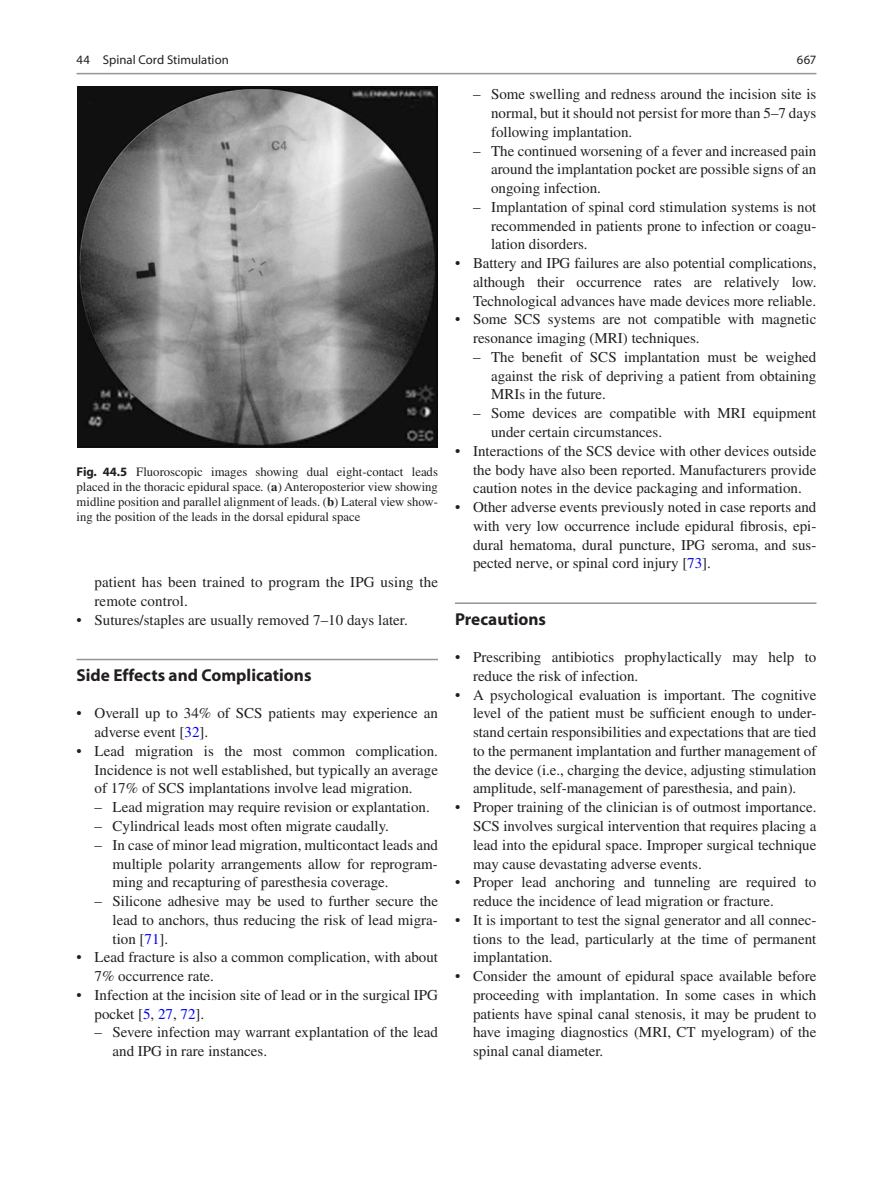
<style>
.page{position:relative;width:893px;height:1187px;background:#fff}
.page>*{position:absolute;margin:0;border:0;box-sizing:border-box;transform-origin:0 0}
.t1{font:700 17.25px "Ylhdln Myriad";color:#231f20}
.t2{font:15px/18.8px "Qsdjdp Times";color:#231f20;text-align:justify}
.t3{font:12.75px/15px "Qsdjdp Times";color:#231f20;text-align:justify}
.t4{font:12.75px "Fmckxy Myriad";letter-spacing:.005em;color:#231f20}
.t5{font:12.75px "Qkkfdf Myriad";color:#231f20}
.s1{font-family:"Ylhdln Myriad";font-weight:700}
.s2{font-family:"Yxmsph Times";font-style:italic}
.s3{font-family:"Qjrkfs Times";font-weight:700}
.s4{color:#0000fa}
</style>
<div class="page">
<hr style="left:77px;top:658px;width:361px;height:2px;background:#939598">
<hr style="left:455px;top:602px;width:361px;height:2px;background:#939598">
<img style="left:77px;top:87px;width:360px;height:360px">
<hr style="left:77px;top:73px;width:739px;height:1px;background:#939598">
<p class="t4" style="left:77px;top:54px;width:154px">44 Spinal Cord Stimulation</p>
<p class="t3" style="left:77px;top:464px;width:363px"><span class="s1">Fig. 44.5</span> Fluoroscopic images showing dual eight-contact leads placed in the thoracic epidural space<span class="s2">.</span> (<span class="s3">a</span>) Anteroposterior view showing midline position and parallel alignment of leads. (<span class="s3">b</span>) Lateral view show&shy;ing the position of the leads in the dorsal epidural space</p>
<p class="t2" style="left:95px;top:572px;width:345px">patient has been trained to program the IPG using the remote control.</p>
<p class="t2" style="left:77px;top:610px;width:333px">• Sutures/staples are usually removed 7–10 days later.</p>
<p class="t1" style="left:77px;top:666px;width:236px">Side Effects and Complications</p>
<p class="t2" style="left:95px;top:704px;width:345px;text-indent:-18px">• Overall up to 34% of SCS patients may experience an adverse event [<span class="s4">32</span>].</p>
<p class="t2" style="left:95px;top:741px;width:345px;text-indent:-18px">• Lead migration is the most common complication.<br>Incidence is not well established, but typically an average of 17% of SCS implantations involve lead migration.</p>
<p class="t2" style="left:95px;top:797px;width:337px">– Lead migration may require revision or explantation.</p>
<p class="t2" style="left:95px;top:816px;width:296px">– Cylindrical leads most often migrate caudally.</p>
<p class="t2" style="left:113px;top:835px;width:327px;text-indent:-18px">– In case of minor lead migration, multicontact leads and multiple polarity arrangements allow for reprogram&shy;ming and recapturing of paresthesia coverage.</p>
<p class="t2" style="left:113px;top:891px;width:327px;text-indent:-18px">– Silicone adhesive may be used to further secure the lead to anchors, thus reducing the risk of lead migra&shy;tion [<span class="s4">71</span>].</p>
<p class="t2" style="left:95px;top:947px;width:345px;text-indent:-18px">• Lead fracture is also a common complication, with about<br>7% occurrence rate.</p>
<p class="t2" style="left:95px;top:985px;width:345px;text-indent:-18px">• Infection at the incision site of lead or in the surgical IPG pocket [<span class="s4">5</span>, <span class="s4">27</span>, <span class="s4">72</span>].</p>
<p class="t2" style="left:113px;top:1022px;width:327px;text-indent:-18px">– Severe infection may warrant explantation of the lead and IPG in rare instances.</p>
<p class="t5" style="left:797px;top:54px;width:21px">667</p>
<p class="t2" style="left:491px;top:85px;width:327px;text-indent:-18px">– Some swelling and redness around the incision site is normal, but it should not persist for more than 5–7 days following implantation.</p>
<p class="t2" style="left:491px;top:141px;width:327px;text-indent:-18px">– The continued worsening of a fever and increased pain around the implantation pocket are possible signs of an ongoing infection.</p>
<p class="t2" style="left:491px;top:197px;width:327px;text-indent:-18px">– Implantation of spinal cord stimulation systems is not recommended in patients prone to infection or coagu&shy;lation disorders.</p>
<p class="t2" style="left:473px;top:254px;width:345px;text-indent:-18px">• Battery and IPG failures are also potential complications, although their occurrence rates are relatively low.<br>Technological advances have made devices more reliable.</p>
<p class="t2" style="left:473px;top:310px;width:345px;text-indent:-18px">• Some SCS systems are not compatible with magnetic resonance imaging (MRI) techniques.</p>
<p class="t2" style="left:491px;top:347px;width:327px;text-indent:-18px">– The benefit of SCS implantation must be weighed against the risk of depriving a patient from obtaining MRIs in the future.</p>
<p class="t2" style="left:491px;top:404px;width:327px;text-indent:-18px">– Some devices are compatible with MRI equipment under certain circumstances.</p>
<p class="t2" style="left:473px;top:441px;width:345px;text-indent:-18px">• Interactions of the SCS device with other devices outside the body have also been reported. Manufacturers provide caution notes in the device packaging and information.</p>
<p class="t2" style="left:473px;top:497px;width:345px;text-indent:-18px">• Other adverse events previously noted in case reports and with very low occurrence include epidural fibrosis, epi&shy;dural hematoma, dural puncture, IPG seroma, and sus&shy;pected nerve, or spinal cord injury [<span class="s4">73</span>].</p>
<p class="t1" style="left:455px;top:610px;width:93px">Precautions</p>
<p class="t2" style="left:473px;top:647px;width:345px;text-indent:-18px">• Prescribing antibiotics prophylactically may help to reduce the risk of infection.</p>
<p class="t2" style="left:473px;top:685px;width:345px;text-indent:-18px">• A psychological evaluation is important. The cognitive level of the patient must be sufficient enough to under&shy;stand certain responsibilities and expectations that are tied to the permanent implantation and further management of the device (i.e., charging the device, adjusting stimulation amplitude, self-management of paresthesia, and pain).</p>
<p class="t2" style="left:473px;top:797px;width:345px;text-indent:-18px">• Proper training of the clinician is of outmost importance.<br>SCS involves surgical intervention that requires placing a lead into the epidural space. Improper surgical technique may cause devastating adverse events.</p>
<p class="t2" style="left:473px;top:872px;width:345px;text-indent:-18px">• Proper lead anchoring and tunneling are required to reduce the incidence of lead migration or fracture.</p>
<p class="t2" style="left:473px;top:910px;width:345px;text-indent:-18px">• It is important to test the signal generator and all connec&shy;tions to the lead, particularly at the time of permanent implantation.</p>
<p class="t2" style="left:473px;top:966px;width:345px;text-indent:-18px">• Consider the amount of epidural space available before proceeding with implantation. In some cases in which patients have spinal canal stenosis, it may be prudent to have imaging diagnostics (MRI, CT myelogram) of the spinal canal diameter.</p>
</div>
